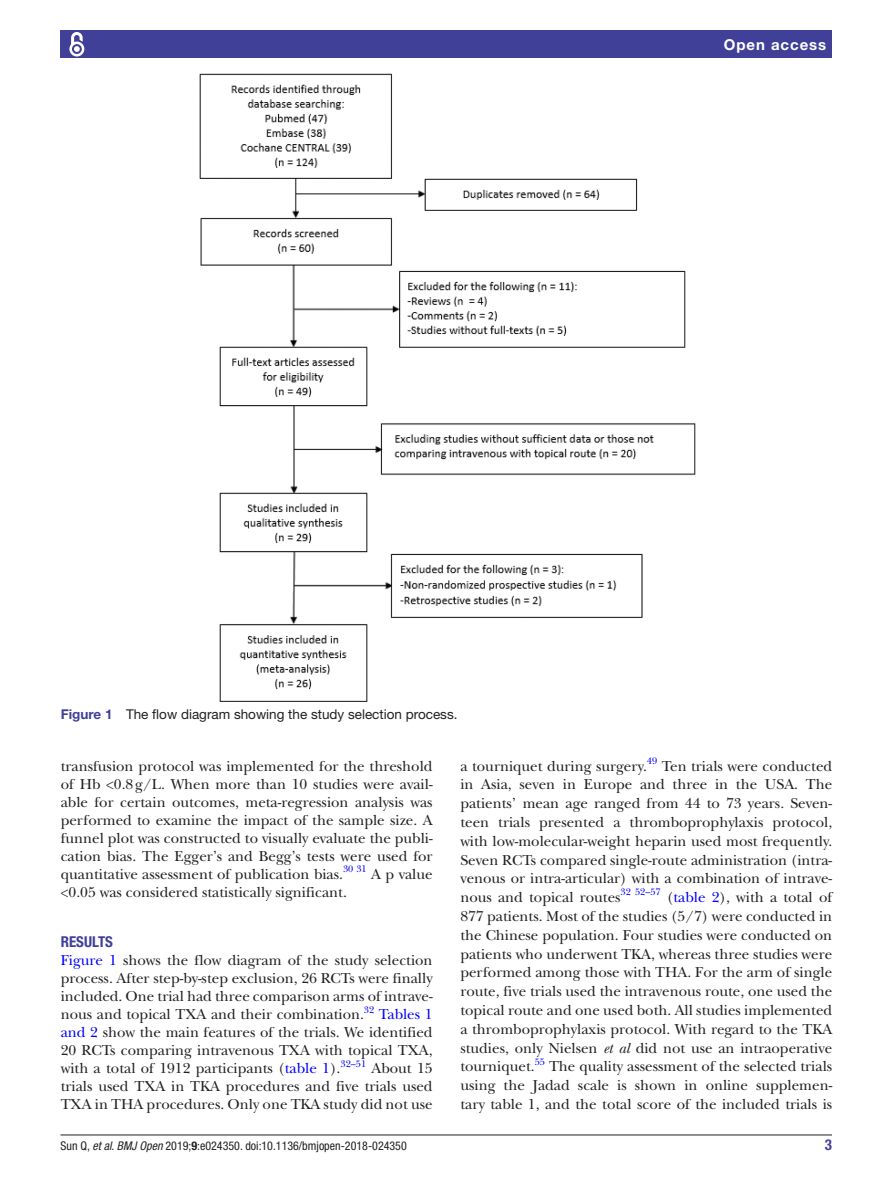
<style>
.page{position:relative;width:893px;height:1191px;background:#fff}
.page>*{position:absolute;margin:0;border:0;box-sizing:border-box;transform-origin:0 0}
.t1{font:15px/18.8px "New Baskerville";color:#231f20;text-align:justify}
.t2{font:700 15px "Helvetica Neue LT Std";letter-spacing:.065em;color:#fff}
.t3{font:700 condensed 15px "Helvetica Neue LT Std";color:#414099}
.t4{font:13.5px "Helvetica Neue LT Std";color:#231f20}
.t5{font:condensed 12px "Helvetica Neue LT Std";color:#231f20}
.t6{font:9.9px "New Baskerville";color:#00f}
.s1{font-weight:700;color:#414099}
.s2{color:#00f}
.s3{font-style:italic}
.s4{font-weight:700}
</style>
<div class="page">
<hr style="left:61px;top:1134px;width:771px;height:1px;background:#231f20">
<div style="left:61px;top:31px;width:771px;height:27px;background:#414099"></div>
<svg style="left:69px;top:32px;width:16px;height:25px"></svg>
<img style="left:199px;top:73px;width:497px;height:628px">
<p class="t4" style="left:61px;top:706px;width:398px"><span class="s1">Figure 1</span> The flow diagram showing the study selection process.</p>
<p class="t2" style="left:724px;top:35px;width:104px">Open access</p>
<p class="t1" style="left:61px;top:757px;width:373px;line-height:18px">transfusion protocol was implemented for the threshold of Hb &lt;0.8g/L. When more than 10 studies were avail&shy;able for certain outcomes, meta-regression analysis was performed to examine the impact of the sample size. A funnel plot was constructed to visually evaluate the publi&shy;cation bias. The Egger’s and Begg’s tests were used for quantitative assessment of publication bias.</p>
<p class="t6" style="left:343px;top:863px;width:25px">30 31</p>
<p class="t1" style="left:371px;top:864px;width:63px">A p value</p>
<p class="t1" style="left:61px;top:882px;width:288px">&lt;0.05 was considered statistically significant.</p>
<p class="t3" style="left:61px;top:933px;width:54px">RESULTS</p>
<p class="t1" style="left:61px;top:951px;width:373px;line-height:18px"><span class="s2">Figure 1</span> shows the flow diagram of the study selection process. After step-by-step exclusion, 26 RCTs were finally included. One trial had three comparison arms of intrave&shy;nous and topical TXA and their combination.</p>
<p class="t6" style="left:364px;top:1003px;width:12px">32</p>
<p class="t1" style="left:61px;top:1005px;width:373px;line-height:18px;text-indent:318px"><span class="s2">Tables 1 and 2</span> show the main features of the trials. We identified 20 RCTs comparing intravenous TXA with topical TXA, with a total of 1912 participants (<span class="s2">table 1</span>).</p>
<p class="t6" style="left:341px;top:1057px;width:27px">32–51</p>
<p class="t1" style="left:61px;top:1059px;width:373px;line-height:18px;text-indent:311px">About 15 trials used TXA in TKA procedures and five trials used TXA in THA procedures. Only one TKA study did not use</p>
<p class="t1" style="left:460px;top:756px;width:188px">a tourniquet during surgery.</p>
<p class="t6" style="left:647px;top:755px;width:12px">49</p>
<p class="t1" style="left:460px;top:756px;width:373px;text-indent:201px">Ten trials were conducted in Asia, seven in Europe and three in the USA. The patients’ mean age ranged from 44 to 73 years. Seven&shy;teen trials presented a thromboprophylaxis protocol, with low-molecular-weight heparin used most frequently.<br>Seven RCTs compared single-route administration (intra&shy;venous or intra-articular) with a combination of intrave&shy;nous and topical routes</p>
<p class="t6" style="left:621px;top:886px;width:42px">32 52–57</p>
<p class="t1" style="left:460px;top:888px;width:373px;text-indent:206px">(<span class="s2">table 2</span>), with a total of 877 patients. Most of the studies (5/7) were conducted in the Chinese population. Four studies were conducted on patients who underwent TKA, whereas three studies were performed among those with THA. For the arm of single route, five trials used the intravenous route, one used the topical route and one used both. All studies implemented a thromboprophylaxis protocol. With regard to the TKA studies, only Nielsen <span class="s3">et al</span> did not use an intraoperative tourniquet.</p>
<p class="t6" style="left:535px;top:1055px;width:12px">55</p>
<p class="t1" style="left:460px;top:1057px;width:373px;text-indent:89px">The quality assessment of the selected trials using the Jadad scale is shown in online supplemen&shy;tary table 1, and the total score of the included trials is</p>
<p class="t5" style="left:61px;top:1138px;width:348px">Sun Q, <span class="s3">et al</span>. <span class="s3">BMJ Open</span> 2019;<span class="s4">9</span>:e024350. doi:10.1136/bmjopen-2018-024350</p>
<p class="t3" style="left:825px;top:1135px;width:9px">3</p>
</div>
